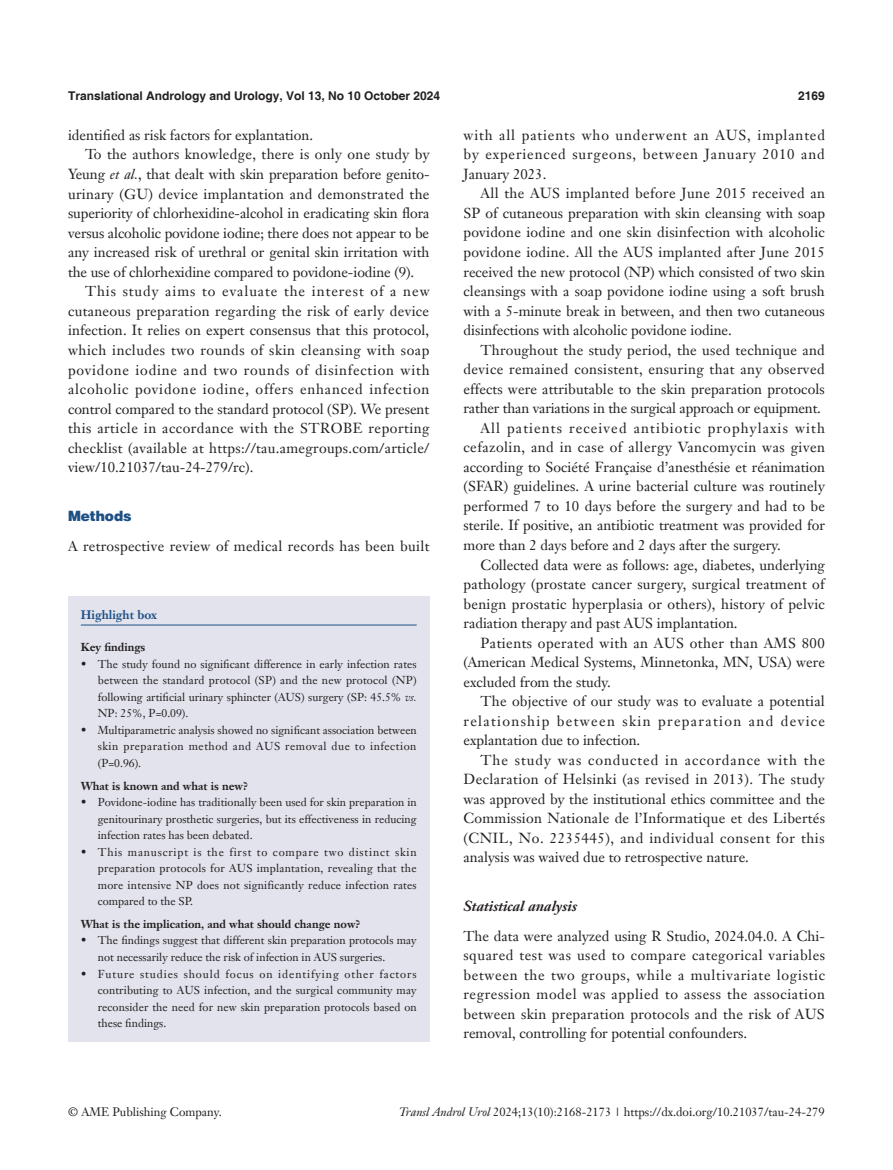
<style>
.page{position:relative;width:893px;height:1170px;background:#fff}
.page>*{position:absolute;margin:0;border:0;box-sizing:border-box;transform-origin:0 0}
.t1{font:14.25px/19.5px "Janson Text LT";color:#231f20;text-align:justify}
.t2{font:14.25px "Janson Text LT";letter-spacing:.02em;color:#231f20}
._2ji-6_5{font:italic 700 14.25px "Janson Text LT";color:#231f20}
._1ji-6_5{font:900 14.25px "Helvetica";color:#1c5085}
.t3{font:12px "Janson Text LT";color:#231f20}
.t4{font:700 12px "Helvetica";color:#231f20}
.Cite{font:700 12px "Janson Text LT";color:#1c5085}
.Cite-2{font:11.25px/16.5px "Janson Text LT";color:#231f20;text-align:justify}
.Cite-3{font:700 11.25px "Janson Text LT";color:#231f20}
.s1{font-style:italic}
</style>
<div class="page">
<div style="left:68px;top:595px;width:361px;height:446px;background:#e2e3ec"></div>
<hr style="left:81px;top:624px;width:336px;height:1px;background:#1c5085">
<p class="t4" style="left:68px;top:88px;width:374px">Translational Andrology and Urology, Vol 13, No 10 October 2024</p>
<p class="t4" style="left:798px;top:88px;width:28px">2169</p>
<p class="t1" style="left:68px;top:125px;width:247px">identified as risk factors for explantation.</p>
<p class="t1" style="left:68px;top:145px;width:363px;text-indent:17px">To the authors knowledge, there is only one study by Yeung <span class="s1">et al.</span>, that dealt with skin preparation before genito&shy;urinary (GU) device implantation and demonstrated the superiority of chlorhexidine-alcohol in eradicating skin flora versus alcoholic povidone iodine; there does not appear to be any increased risk of urethral or genital skin irritation with the use of chlorhexidine compared to povidone-iodine (9).</p>
<p class="t1" style="left:68px;top:281px;width:363px;text-indent:17px">This study aims to evaluate the interest of a new cutaneous preparation regarding the risk of early device infection. It relies on expert consensus that this protocol, which includes two rounds of skin cleansing with soap povidone iodine and two rounds of disinfection with alcoholic povidone iodine, offers enhanced infection control compared to the standard protocol (SP). We present this article in accordance with the STROBE reporting checklist (available at https://tau.amegroups.com/article/ view/10.21037/tau-24-279/rc).</p>
<p class="_1ji-6_5" style="left:68px;top:507px;width:65px">Methods</p>
<p class="t2" style="left:68px;top:536px;width:363px">A retrospective review of medical records has been built</p>
<p class="Cite" style="left:81px;top:606px;width:78px">Highlight box</p>
<p class="Cite-3" style="left:81px;top:639px;width:66px">Key findings</p>
<p class="Cite-2" style="left:98px;top:655px;width:320px;text-indent:-17px">• The study found no significant difference in early infection rates between the standard protocol (SP) and the new protocol (NP) following artificial urinary sphincter (AUS) surgery (SP: 45.5% <span class="s1">vs.<br></span>NP: 25%, P=0.09).</p>
<p class="Cite-2" style="left:98px;top:721px;width:321px;text-indent:-17px">• Multiparametric analysis showed no significant association between skin preparation method and AUS removal due to infection (P=0.96).</p>
<p class="Cite-3" style="left:81px;top:778px;width:169px">What is known and what is new?</p>
<p class="Cite-2" style="left:98px;top:793px;width:320px;text-indent:-17px">• Povidone-iodine has traditionally been used for skin preparation in genitourinary prosthetic surgeries, but its effectiveness in reducing infection rates has been debated.</p>
<p class="Cite-2" style="left:98px;top:843px;width:320px;text-indent:-17px">• This manuscript is the first to compare two distinct skin preparation protocols for AUS implantation, revealing that the more intensive NP does not significantly reduce infection rates compared to the SP.</p>
<p class="Cite-3" style="left:81px;top:916px;width:281px">What is the implication, and what should change now?</p>
<p class="Cite-2" style="left:98px;top:932px;width:320px;text-indent:-17px">• The findings suggest that different skin preparation protocols may not necessarily reduce the risk of infection in AUS surgeries.</p>
<p class="Cite-2" style="left:98px;top:965px;width:321px;text-indent:-17px">• Future studies should focus on identifying other factors contributing to AUS infection, and the surgical community may reconsider the need for new skin preparation protocols based on these findings.</p>
<p class="t1" style="left:463px;top:125px;width:363px">with all patients who underwent an AUS, implanted by experienced surgeons, between January 2010 and January 2023.</p>
<p class="t1" style="left:463px;top:184px;width:363px;text-indent:17px">All the AUS implanted before June 2015 received an SP of cutaneous preparation with skin cleansing with soap povidone iodine and one skin disinfection with alcoholic povidone iodine. All the AUS implanted after June 2015 received the new protocol (NP) which consisted of two skin cleansings with a soap povidone iodine using a soft brush with a 5-minute break in between, and then two cutaneous disinfections with alcoholic povidone iodine.</p>
<p class="t1" style="left:463px;top:340px;width:363px;text-indent:17px">Throughout the study period, the used technique and device remained consistent, ensuring that any observed effects were attributable to the skin preparation protocols rather than variations in the surgical approach or equipment.</p>
<p class="t1" style="left:463px;top:418px;width:363px;text-indent:17px">All patients received antibiotic prophylaxis with cefazolin, and in case of allergy Vancomycin was given according to Société Française d’anesthésie et réanimation (SFAR) guidelines. A urine bacterial culture was routinely performed 7 to 10 days before the surgery and had to be sterile. If positive, an antibiotic treatment was provided for more than 2 days before and 2 days after the surgery.</p>
<p class="t1" style="left:463px;top:554px;width:363px;text-indent:17px">Collected data were as follows: age, diabetes, underlying pathology (prostate cancer surgery, surgical treatment of benign prostatic hyperplasia or others), history of pelvic radiation therapy and past AUS implantation.</p>
<p class="t1" style="left:463px;top:632px;width:363px;text-indent:17px">Patients operated with an AUS other than AMS 800 (American Medical Systems, Minnetonka, MN, USA) were excluded from the study.</p>
<p class="t1" style="left:463px;top:691px;width:363px;text-indent:17px">The objective of our study was to evaluate a potential relationship between skin preparation and device explantation due to infection.</p>
<p class="t1" style="left:463px;top:750px;width:363px;text-indent:17px">The study was conducted in accordance with the Declaration of Helsinki (as revised in 2013). The study was approved by the institutional ethics committee and the Commission Nationale de l’Informatique et des Libertés (CNIL, No. 2235445), and individual consent for this analysis was waived due to retrospective nature.</p>
<p class="_2ji-6_5" style="left:463px;top:897px;width:115px">Statistical analysis</p>
<p class="t1" style="left:463px;top:925px;width:363px">The data were analyzed using R Studio, 2024.04.0. A Chi&shy;squared test was used to compare categorical variables between the two groups, while a multivariate logistic regression model was applied to assess the association between skin preparation protocols and the risk of AUS removal, controlling for potential confounders.</p>
<p class="t3" style="left:68px;top:1104px;width:155px">© AME Publishing Company.</p>
<p class="t3" style="left:399px;top:1104px;width:427px"><span class="s1">Transl Androl Urol</span> 2024;13(10):2168-2173 | https://dx.doi.org/10.21037/tau-24-279</p>
</div>
